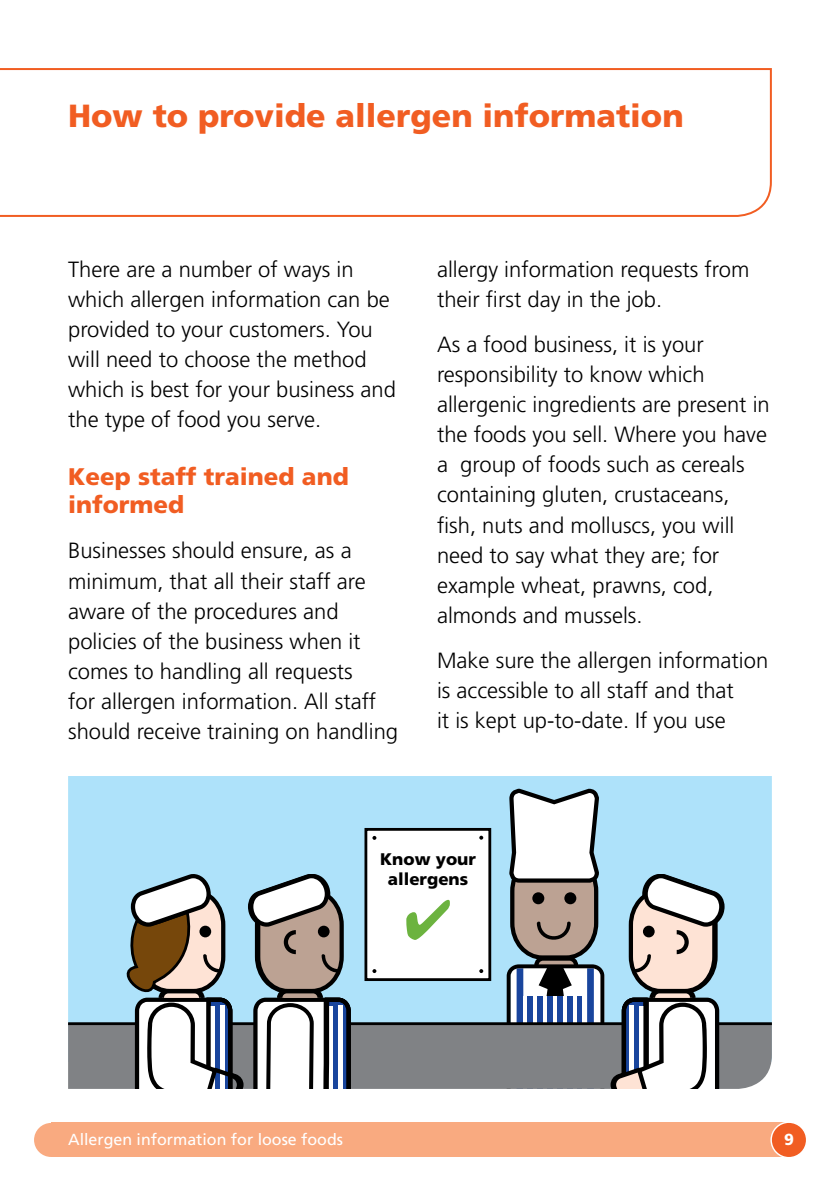
<style>
.page{position:relative;width:840px;height:1191px;background:#fff}
.page>*{position:absolute;margin:0;border:0;box-sizing:border-box;transform-origin:0 0}
._03_-_Section_head-w{font:900 32px "Frutiger";color:#f15d22}
.t1{font:900 24px/28px "Frutiger";color:#f15d22}
._01_-_Main_text{font:300 22px/30px "Frutiger";color:#000}
._01_-_Main_text_-_3{font:300 22px/30px "Frutiger";color:#000}
.t2{font:900 16.8px/19.6px "Frutiger";color:#000;text-align:center}
.t3{font:16px "Frutiger";color:#fff}
.t4{font:900 16px "Frutiger";color:#fff}
</style>
<div class="page">
<div style="left:51px;top:1123px;width:737px;height:34px;background:#f9aa80"></div>
<div style="left:770px;top:1122px;width:36px;height:35px;background:#f15d22;border-radius:50%"></div>
<div style="left:770px;top:1121px;width:36px;height:37px;border:1px solid #fff;border-radius:50%"></div>
<div style="left:34px;top:1123px;width:34px;height:34px;background:#f9aa80;border-radius:50%"></div>
<div style="left:68px;top:776px;width:703px;height:246px;background:#aee2fa"></div>
<svg style="left:68px;top:1022px;width:703px;height:67px;background:#7c7e81"></svg>
<svg style="left:610px;top:874px;width:114px;height:215px"></svg>
<svg style="left:111px;top:874px;width:239px;height:215px"></svg>
<svg style="left:506px;top:776px;width:98px;height:313px"></svg>
<div style="left:365px;top:829px;width:124px;height:150px;background:#fff"></div>
<div style="left:364px;top:828px;width:127px;height:153px;border:3px solid #000"></div>
<svg style="left:372px;top:836px;width:4px;height:4px"></svg>
<svg style="left:479px;top:835px;width:4px;height:4px"></svg>
<svg style="left:372px;top:969px;width:4px;height:4px"></svg>
<svg style="left:479px;top:969px;width:4px;height:4px"></svg>
<svg style="left:0;top:68px;width:772px;height:149px"></svg>
<p class="_03_-_Section_head-w" style="left:68px;top:96px;width:616px">How to provide allergen information</p>
<p class="_01_-_Main_text" style="left:68px;top:255px;width:329px">There are a number of ways in which allergen information can be provided to your customers. You will need to choose the method which is best for your business and the type of food you serve.</p>
<h2 class="t1" style="left:68px;top:463px;width:282px">Keep staff trained and informed</h2>
<p class="_01_-_Main_text" style="left:68px;top:536px;width:331px">Businesses should ensure, as a minimum, that all their staff are aware of the procedures and policies of the business when it comes to handling all requests<br>for allergen information. All staff should receive training on handling</p>
<p class="_01_-_Main_text" style="left:437px;top:255px;width:314px">allergy information requests from their first day in the job.</p>
<p class="_01_-_Main_text" style="left:437px;top:330px;width:334px">As a food business, it is your responsibility to know which allergenic ingredients are present in the foods you sell. Where you have a group of foods such as cereals containing gluten, crustaceans, fish, nuts and molluscs, you will need to say what they are; for example wheat, prawns, cod, almonds and mussels.</p>
<p class="_01_-_Main_text_-_3" style="left:437px;top:645px;width:332px">Make sure the allergen information is accessible to all staff and that<br>it is kept up-to-date. If you use</p>
<p class="t2" style="left:380px;top:849px;width:97px">Know your allergens</p>
<p class="t3" style="left:68px;top:1130px;width:276px">Allergen information for loose foods</p>
<p class="t4" style="left:783px;top:1130px;width:11px">9</p>
</div>
